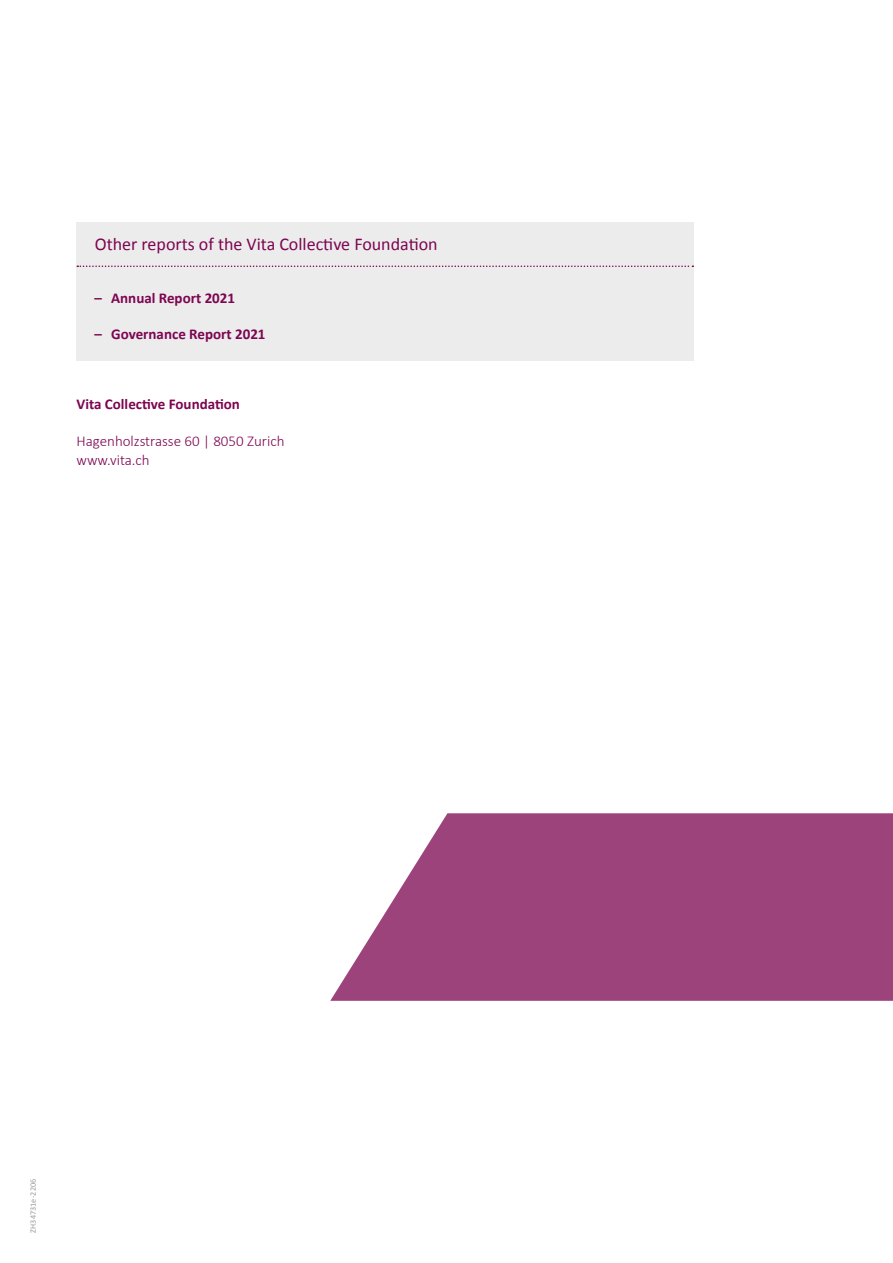
<style>
.page{position:relative;width:893px;height:1263px;background:#fff}
.page>*{position:absolute;margin:0;border:0;box-sizing:border-box;transform-origin:0 0}
.t1{font:18px "Calibri";color:#7d0551}
.t2{font:700 15px "Calibri";color:#7d0551}
.t3{font:300 15px/18.8px "Calibri";color:#7d0551}
.t4{font:8.25px "Calibri";letter-spacing:.015em;color:#9c9d9d}
</style>
<div class="page">
<div style="left:77px;top:222px;width:617px;height:139px;background:#ececec"></div>
<svg style="left:77px;top:265px;width:616px;height:2px"></svg>
<svg style="left:330px;top:813px;width:563px;height:188px;background:#a7578a"></svg>
<p class="t1" style="left:95px;top:233px;width:344px">Other reports of the Vita Collective Foundation</p>
<p class="t2" style="left:95px;top:289px;width:142px">– Annual Report 2021</p>
<p class="t2" style="left:95px;top:325px;width:172px">– Governance Report 2021</p>
<p class="t2" style="left:77px;top:394px;width:165px">Vita Collective Foundation</p>
<p class="t3" style="left:77px;top:431px;width:210px">Hagenholzstrasse 60 | 8050 Zurich www.vita.ch</p>
<p class="t4" style="left:28px;top:1233px;width:56px;rotate:-90deg">ZH34731e-2206</p>
</div>
